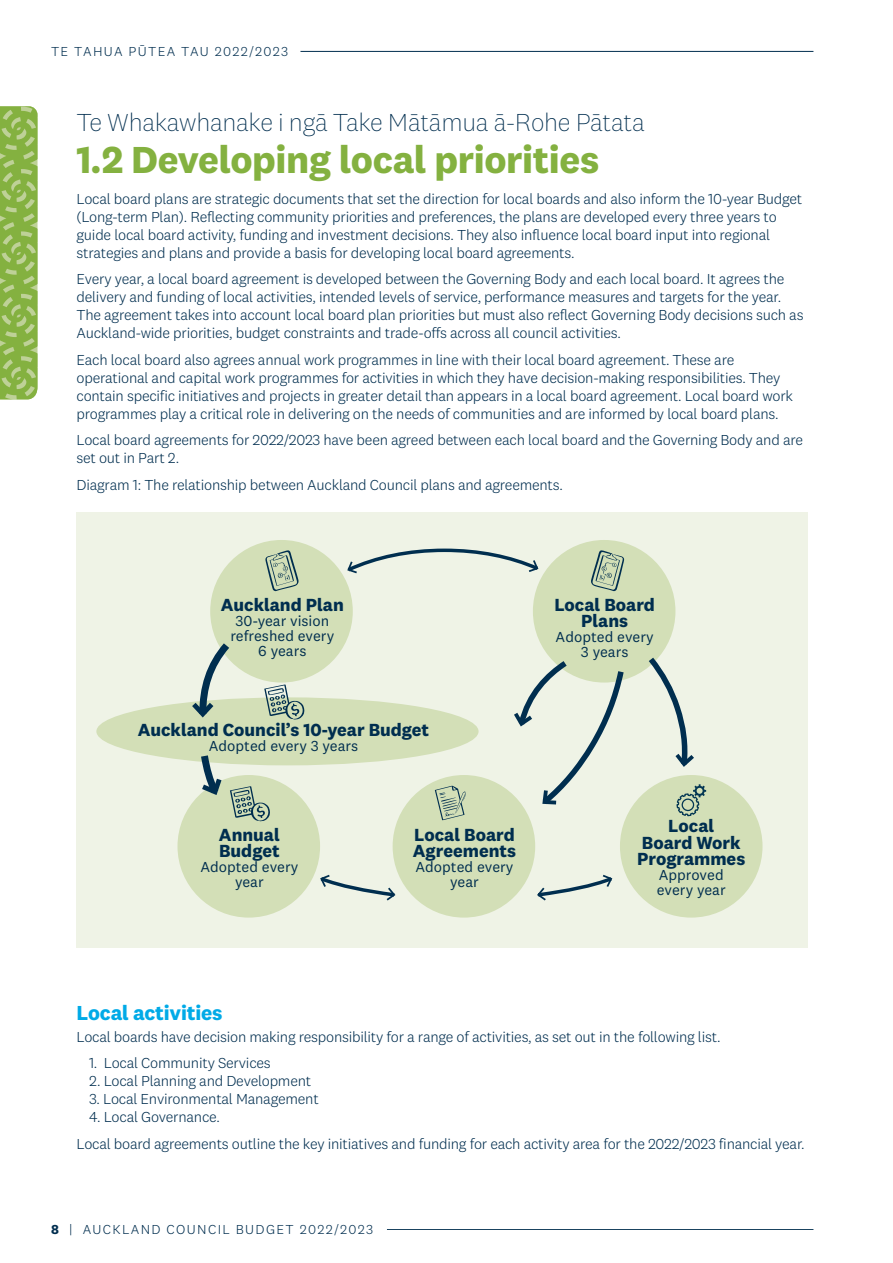
<style>
.page{position:relative;width:893px;height:1263px;background:#fff}
.page>*{position:absolute;margin:0;border:0;box-sizing:border-box;transform-origin:0 0}
.Content___H1___Page{font:700 39px "National 2";letter-spacing:-.01em;color:#84b140}
.Content___H2_-_Te_Re{font:200 25.5px "National 2";letter-spacing:-.01em;color:#002e4f}
.Content___H3___Body{font:700 21px "National 2";letter-spacing:-.01em;color:#00aae7}
.t1{font:700 18.15px/16.4px "National 2";color:#002e4f}
.Content___P___Body_c{font:300 15px/18px "National 2";letter-spacing:-.015em;color:#002e4f}
.t2{font:15px/15px "National 2";color:#002e4f;text-align:center}
.t3{font:300 13.5px "National 2";letter-spacing:.1em;color:#002e4f}
.s1{font-weight:700}
</style>
<div class="page">
<div style="left:77px;top:512px;width:731px;height:435px;background:#eff3e6"></div>
<div style="left:96px;top:697px;width:383px;height:68px;background:#d3dfb7;border-radius:50%"></div>
<div style="left:620px;top:775px;width:142px;height:142px;background:#d3dfb7;border-radius:50%"></div>
<div style="left:533px;top:540px;width:142px;height:142px;background:#d3dfb7;border-radius:50%"></div>
<div style="left:210px;top:540px;width:143px;height:142px;background:#d3dfb7;border-radius:50%"></div>
<div style="left:177px;top:775px;width:143px;height:142px;background:#d3dfb7;border-radius:50%"></div>
<div style="left:393px;top:775px;width:142px;height:142px;background:#d3dfb7;border-radius:50%"></div>
<svg style="left:265px;top:550px;width:34px;height:41px"></svg>
<svg style="left:591px;top:550px;width:33px;height:41px"></svg>
<svg style="left:264px;top:684px;width:40px;height:36px"></svg>
<svg style="left:435px;top:786px;width:31px;height:34px"></svg>
<svg style="left:196px;top:755px;width:74px;height:66px"></svg>
<svg style="left:187px;top:638px;width:49px;height:80px"></svg>
<svg style="left:347px;top:548px;width:192px;height:26px"></svg>
<svg style="left:320px;top:874px;width:76px;height:27px"></svg>
<svg style="left:537px;top:874px;width:76px;height:27px"></svg>
<svg style="left:510px;top:658px;width:117px;height:151px"></svg>
<svg style="left:643px;top:652px;width:63px;height:165px"></svg>
<svg style="left:0;top:106px;width:38px;height:293px;background:#91b853"></svg>
<hr style="left:387px;top:1229px;width:426px;height:1px;background:#002e4f">
<hr style="left:300px;top:51px;width:513px;height:1px;background:#002e4f">
<p class="t3" style="left:51px;top:43px;width:239px">TE TAHUA PŪTEA TAU 2022/2023</p>
<h2 class="Content___H2_-_Te_Re" style="left:77px;top:108px;width:570px">Te Whakawhanake i ngā Take Mātāmua ā-Rohe Pātata</h2>
<h1 class="Content___H1___Page" style="left:77px;top:136px;width:524px">1.2 Developing local priorities</h1>
<p class="Content___P___Body_c" style="left:77px;top:190px;width:727px">Local board plans are strategic documents that set the direction for local boards and also inform the 10-year Budget (Long-term Plan). Reflecting community priorities and preferences, the plans are developed every three years to guide local board activity, funding and investment decisions. They also influence local board input into regional strategies and plans and provide a basis for developing local board agreements.</p>
<p class="Content___P___Body_c" style="left:77px;top:270px;width:728px">Every year, a local board agreement is developed between the Governing Body and each local board. It agrees the delivery and funding of local activities, intended levels of service, performance measures and targets for the year.<br>The agreement takes into account local board plan priorities but must also reflect Governing Body decisions such as Auckland-wide priorities, budget constraints and trade-offs across all council activities.</p>
<p class="Content___P___Body_c" style="left:77px;top:351px;width:718px">Each local board also agrees annual work programmes in line with their local board agreement. These are operational and capital work programmes for activities in which they have decision-making responsibilities. They contain specific initiatives and projects in greater detail than appears in a local board agreement. Local board work programmes play a critical role in delivering on the needs of communities and are informed by local board plans.</p>
<p class="Content___P___Body_c" style="left:77px;top:431px;width:728px">Local board agreements for 2022/2023 have been agreed between each local board and the Governing Body and are set out in Part 2.</p>
<p class="Content___P___Body_c" style="left:77px;top:476px;width:488px">Diagram 1: The relationship between Auckland Council plans and agreements.</p>
<p class="t1" style="left:221px;top:596px;width:124px">Auckland Plan</p>
<p class="t2" style="left:230px;top:613px;width:105px">30-year vision refreshed every<br>6 years</p>
<p class="t1" style="left:138px;top:722px;width:293px">Auckland Council’s 10-year Budget</p>
<p class="t2" style="left:209px;top:739px;width:151px">Adopted every 3 years</p>
<p class="t1" style="left:219px;top:826px;width:62px">Annual<br>Budget</p>
<p class="t2" style="left:200px;top:859px;width:100px">Adopted every year</p>
<p class="t1" style="left:413px;top:826px;width:105px">Local Board<br>Agreements</p>
<p class="t2" style="left:415px;top:859px;width:100px">Adopted every year</p>
<p class="t1" style="left:554px;top:596px;width:102px;text-align:center">Local Board<br>Plans</p>
<p class="t2" style="left:556px;top:629px;width:100px">Adopted every<br>3 years</p>
<p class="t1" style="left:637px;top:818px;width:110px;text-align:center">Local<br>Board Work<br>Programmes</p>
<p class="t2" style="left:657px;top:867px;width:70px;text-align:left">Approved every year</p>
<h3 class="Content___H3___Body" style="left:77px;top:999px;width:147px">Local activities</h3>
<p class="Content___P___Body_c" style="left:77px;top:1027px;width:645px">Local boards have decision making responsibility for a range of activities, as set out in the following list.</p>
<p class="Content___P___Body_c" style="left:89px;top:1054px;width:183px">1. Local Community Services</p>
<p class="Content___P___Body_c" style="left:89px;top:1072px;width:224px">2. Local Planning and Development</p>
<p class="Content___P___Body_c" style="left:89px;top:1090px;width:231px">3. Local Environmental Management</p>
<p class="Content___P___Body_c" style="left:89px;top:1108px;width:132px">4. Local Governance.</p>
<p class="Content___P___Body_c" style="left:77px;top:1134px;width:730px">Local board agreements outline the key initiatives and funding for each activity area for the 2022/2023 financial year.</p>
<p class="t3" style="left:51px;top:1221px;width:324px"><span class="s1">8</span> | AUCKLAND COUNCIL BUDGET 2022/2023</p>
</div>
